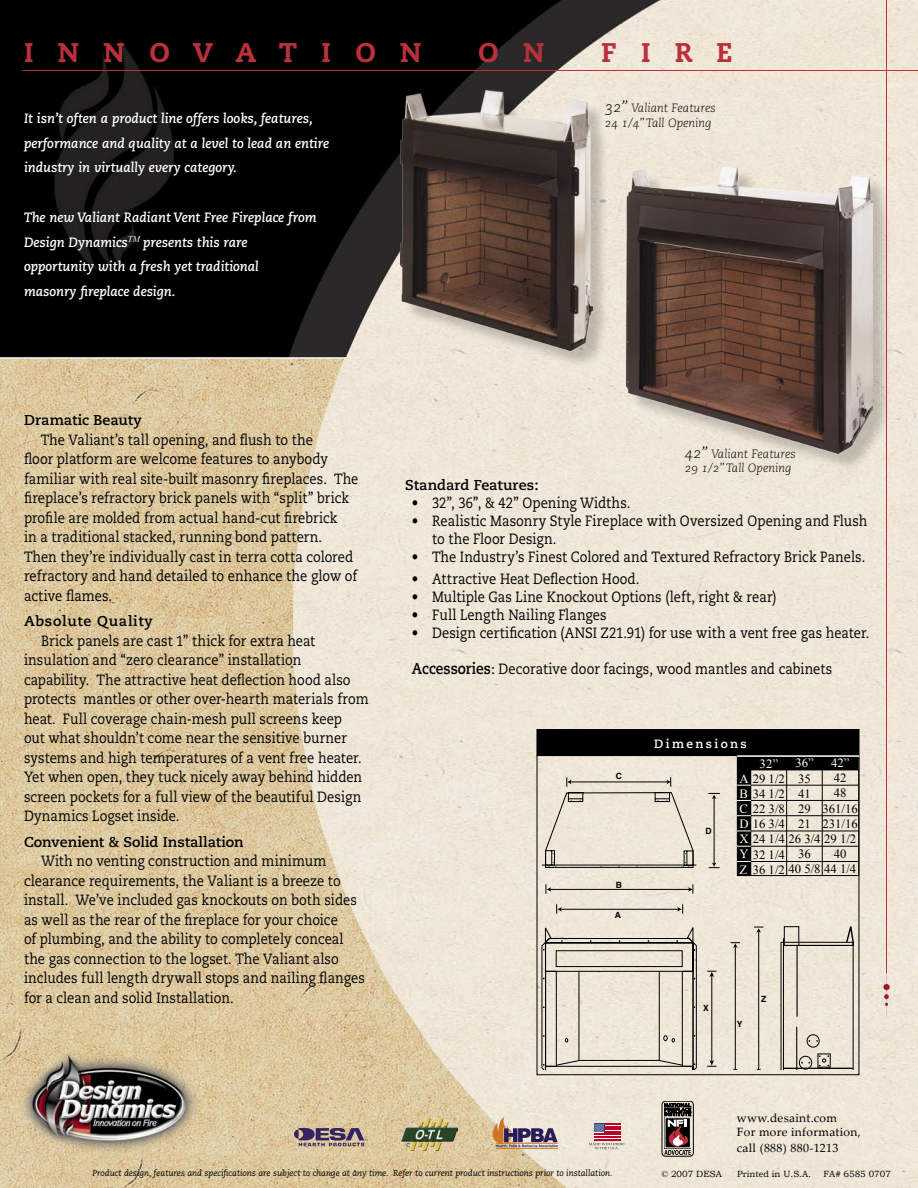
<style>
.page{position:relative;width:918px;height:1188px;background:#fff}
.page>*{position:absolute;margin:0;border:0;box-sizing:border-box;transform-origin:0 0}
.t1{font:27px "Caecilia Heavy Os F";letter-spacing:.9em;color:#ba313b}
.b{font:14.85px/19.5px "Caecilia";letter-spacing:.005em;color:#000;scale:.87 1}
.b-2{font:700 14.25px "Caecilia";color:#000}
.b-3{font:700 14.25px "Caecilia";letter-spacing:.05em;color:#000}
.b-4{font:italic 700 13.5px/24.8px "Caecilia";color:#fff;scale:.96 1}
.t2{font:12.6px "Times New Roman";color:#000}
.t3{font:12.6px "Times New Roman";color:#fff}
.t4{font:12px/14.4px "Caecilia Light Italic Os F";color:#000}
.b-5{font:12px "Palatino Linotype";letter-spacing:.025em;color:#000}
.t5{font:700 12px "Caecilia";letter-spacing:.2em;color:#fff}
.b-6{font:9px "Bookman Old Style";color:#000}
.b-7{font:italic 8.7px "Caecilia";color:#000}
.t6{font:700 8.55px "Helvetica";color:#000}
.s1{font-size:15px}
.s2{font-weight:700;font-size:15.6px}
.s3{font-weight:700;font-size:13.2px}
.s4{color:#fff}
</style>
<div class="page">
<img style="left:0;top:0;width:918px;height:1188px">
<div style="left:401px;top:91px;width:210px;height:279px;background:#000;opacity:.2"></div>
<img style="left:400px;top:90px;width:192px;height:260px">
<div style="left:628px;top:167px;width:265px;height:307px;background:#000;opacity:.2"></div>
<img style="left:627px;top:166px;width:246px;height:288px">
<hr style="left:496px;top:1148px;width:62px;height:1px;background:#cf7327">
<svg style="left:493px;top:1117px;width:65px;height:31px;background:#ae9997"></svg>
<svg style="left:589px;top:1124px;width:36px;height:26px"></svg>
<svg style="left:294px;top:1128px;width:73px;height:18px"></svg>
<div style="left:662px;top:1101px;width:32px;height:55px;border:1px solid #000;border-radius:3px"></div>
<svg style="left:664px;top:1103px;width:28px;height:52px"></svg>
<div style="left:737px;top:756px;width:122px;height:120px;border:1px solid #000"></div>
<div style="left:737px;top:756px;width:121px;height:14px;background:#000"></div>
<hr style="left:786px;top:756px;width:1px;height:119px;background:#000">
<hr style="left:822px;top:756px;width:1px;height:119px;background:#000">
<hr style="left:737px;top:770px;width:122px;height:1px;background:#000">
<hr style="left:737px;top:861px;width:122px;height:1px;background:#000">
<hr style="left:737px;top:846px;width:122px;height:1px;background:#000">
<hr style="left:737px;top:831px;width:122px;height:1px;background:#000">
<hr style="left:737px;top:815px;width:121px;height:1px;background:#000">
<hr style="left:737px;top:800px;width:122px;height:1px;background:#000">
<hr style="left:737px;top:785px;width:122px;height:1px;background:#000">
<div style="left:737px;top:770px;width:14px;height:105px;background:#000"></div>
<svg style="left:542px;top:925px;width:155px;height:145px;background:#d4cdc0"></svg>
<svg style="left:542px;top:777px;width:179px;height:137px;background:#e1d9cb"></svg>
<hr style="left:758px;top:931px;width:1px;height:139px;background:#000">
<hr style="left:735px;top:946px;width:1px;height:124px;background:#000">
<svg style="left:731px;top:942px;width:9px;height:6px"></svg>
<svg style="left:731px;top:1069px;width:9px;height:4px"></svg>
<svg style="left:754px;top:1069px;width:9px;height:4px"></svg>
<svg style="left:754px;top:927px;width:9px;height:6px"></svg>
<hr style="left:711px;top:975px;width:1px;height:87px;background:#000">
<svg style="left:707px;top:971px;width:9px;height:6px"></svg>
<svg style="left:707px;top:1060px;width:9px;height:7px"></svg>
<svg style="left:780px;top:920px;width:74px;height:150px;background:#dcd4c6"></svg>
<div style="left:818px;top:1054px;width:13px;height:14px;border:1px solid #000"></div>
<hr style="left:797px;top:1027px;width:1px;height:43px;background:#000">
<div style="left:537px;top:730px;width:322px;height:25px;background:#000"></div>
<div style="left:536px;top:729px;width:324px;height:27px;border:1px solid #000"></div>
<svg style="left:737px;top:785px;width:14px;height:1px"></svg>
<svg style="left:737px;top:800px;width:14px;height:1px"></svg>
<svg style="left:737px;top:815px;width:14px;height:1px"></svg>
<svg style="left:737px;top:831px;width:14px;height:1px"></svg>
<svg style="left:737px;top:846px;width:14px;height:1px"></svg>
<svg style="left:737px;top:861px;width:14px;height:1px"></svg>
<hr style="left:737px;top:755px;width:122px;height:2px;background:#fff">
<hr style="left:0;top:357px;width:346px;height:2px;background:#fff">
<img style="left:401px;top:1118px;width:57px;height:32px">
<hr style="left:22px;top:70px;width:896px;height:1px;background:#ba313b">
<img style="left:880px;top:969px;width:13px;height:54px">
<hr style="left:886px;top:0;width:1px;height:973px;background:#ba313b">
<p class="t1" style="left:24px;top:35px;width:399px">INNOVATION</p>
<p class="t1" style="left:478px;top:35px;width:68px">O N</p>
<p class="t1" style="left:601px;top:35px;width:133px">FIRE</p>
<p class="b-4" style="left:24px;top:106px;width:319px">It isn’t often a product line offers looks, features, performance and quality at a level to lead an entire industry in virtually every category.</p>
<p class="b-4" style="left:24px;top:205px;width:306px">The new Valiant Radiant Vent Free Fireplace from</p>
<p class="b-4" style="left:24px;top:230px;width:234px">Design Dynamics<sup>TM</sup> presents this rare</p>
<p class="b-4" style="left:24px;top:255px;width:246px">opportunity with a fresh yet traditional</p>
<p class="b-4" style="left:24px;top:279px;width:160px">masonry fireplace design.</p>
<p class="t4" style="left:605px;top:101px;width:112px"><span class="s1">32”</span> Valiant Features<br>24 1/4” Tall Opening</p>
<p class="b-2" style="left:24px;top:412px;width:120px">Dramatic Beauty</p>
<p class="b" style="left:24px;top:430px;width:386px;text-indent:17px">The Valiant’s tall opening, and flush to the<br>floor platform are welcome features to anybody familiar with real site-built masonry fireplaces. The fireplace’s refractory brick panels with “split” brick profile are molded from actual hand-cut firebrick<br>in a traditional stacked, running bond pattern.<br>Then they’re individually cast in terra cotta colored refractory and hand detailed to enhance the glow of active flames.</p>
<p class="b-3" style="left:24px;top:613px;width:130px">Absolute Quality</p>
<p class="b" style="left:24px;top:631px;width:398px;text-indent:17px">Brick panels are cast 1” thick for extra heat insulation and “zero clearance” installation capability. The attractive heat deflection hood also protects mantles or other over-hearth materials from heat. Full coverage chain-mesh pull screens keep<br>out what shouldn’t come near the sensitive burner systems and high temperatures of a vent free heater.<br>Yet when open, they tuck nicely away behind hidden screen pockets for a full view of the beautiful Design Dynamics Logset inside.</p>
<p class="b-2" style="left:24px;top:833px;width:221px">Convenient &amp; Solid Installation</p>
<p class="b" style="left:24px;top:851px;width:393px;text-indent:17px">With no venting construction and minimum clearance requirements, the Valiant is a breeze to install. We’ve included gas knockouts on both sides as well as the rear of the fireplace for your choice<br>of plumbing, and the ability to completely conceal the gas connection to the logset. The Valiant also includes full length drywall stops and nailing flanges for a clean and solid Installation.</p>
<p class="t4" style="left:685px;top:447px;width:113px"><span class="s1">42”</span> Valiant Features<br>29 1/2” Tall Opening</p>
<p class="b-2" style="left:405px;top:476px;width:135px">Standard Features:</p>
<p class="b" style="left:412px;top:493px;width:253px">• 32”, 36”, &amp; 42” Opening Widths.</p>
<p class="b" style="left:432px;top:512px;width:502px;line-height:18.1px;text-indent:-20px">• Realistic Masonry Style Fireplace with Oversized Opening and Flush to the Floor Design.</p>
<p class="b" style="left:412px;top:548px;width:523px">• The Industry’s Finest Colored and Textured Refractory Brick Panels.</p>
<p class="b" style="left:412px;top:569px;width:263px">• Attractive Heat Deflection Hood.</p>
<p class="b" style="left:412px;top:587px;width:421px">• Multiple Gas Line Knockout Options (left, right &amp; rear)</p>
<p class="b" style="left:412px;top:605px;width:225px">• Full Length Nailing Flanges</p>
<p class="b" style="left:412px;top:623px;width:528px">• Design certification (ANSI Z21.91) for use with a vent free gas heater.</p>
<p class="b" style="left:412px;top:660px;width:485px"><span class="s2">Accessories</span><span class="s3">:</span> Decorative door facings, wood mantles and cabinets</p>
<p class="t6" style="left:616px;top:771px;width:8px">C</p>
<p class="t6" style="left:616px;top:879px;width:8px">B</p>
<p class="t6" style="left:615px;top:910px;width:8px">A</p>
<p class="t5" style="left:654px;top:736px;width:94px">Dimensions</p>
<p class="t6" style="left:705px;top:825px;width:8px">D</p>
<p class="t3" style="left:831px;top:754px;width:20px">42”</p>
<p class="t2" style="left:834px;top:770px;width:14px">42</p>
<p class="t2" style="left:834px;top:785px;width:14px">48</p>
<p class="t2" style="left:823px;top:800px;width:37px">361/16</p>
<p class="t2" style="left:823px;top:815px;width:37px">231/16</p>
<p class="t2" style="left:834px;top:845px;width:14px">40</p>
<p class="t3" style="left:795px;top:755px;width:20px">36”</p>
<p class="t2" style="left:798px;top:770px;width:14px">35</p>
<p class="t2" style="left:798px;top:785px;width:14px">41</p>
<p class="t2" style="left:798px;top:800px;width:14px">29</p>
<p class="t2" style="left:798px;top:815px;width:14px">21</p>
<p class="t2" style="left:798px;top:846px;width:14px">36</p>
<p class="t3" style="left:760px;top:755px;width:20px">32”</p>
<p class="t2" style="left:740px;top:770px;width:47px"><span class="s4">A</span> 29 1/2</p>
<p class="t2" style="left:740px;top:785px;width:47px"><span class="s4">B</span> 34 1/2</p>
<p class="t2" style="left:740px;top:800px;width:47px"><span class="s4">C</span> 22 3/8</p>
<p class="t2" style="left:740px;top:816px;width:47px"><span class="s4">D</span> 16 3/4</p>
<p class="t2" style="left:740px;top:830px;width:118px"><span class="s4">X</span> 24 1/4 26 3/4 29 1/2</p>
<p class="t2" style="left:740px;top:846px;width:47px"><span class="s4">Y</span> 32 1/4</p>
<p class="t2" style="left:740px;top:861px;width:118px"><span class="s4">Z</span> 36 1/2 40 5/8 44 1/4</p>
<p class="t6" style="left:703px;top:1002px;width:7px">X</p>
<p class="t6" style="left:737px;top:1018px;width:7px">Y</p>
<p class="t6" style="left:761px;top:994px;width:7px">Z</p>
<p class="b-5" style="left:737px;top:1109px;width:102px">www.desaint.com</p>
<p class="b-5" style="left:737px;top:1123px;width:125px">For more information,</p>
<p class="b-5" style="left:737px;top:1139px;width:103px">call (888) 880-1213</p>
<p class="b-7" style="left:92px;top:1168px;width:522px">Product design, features and specifications are subject to change at any time. Refer to current product instructions prior to installation.</p>
<p class="b-6" style="left:662px;top:1168px;width:62px">© 2007 DESA</p>
<p class="b-6" style="left:737px;top:1168px;width:75px">Printed in U.S.A.</p>
<p class="b-6" style="left:824px;top:1168px;width:69px">FA# 6585 0707</p>
</div>
